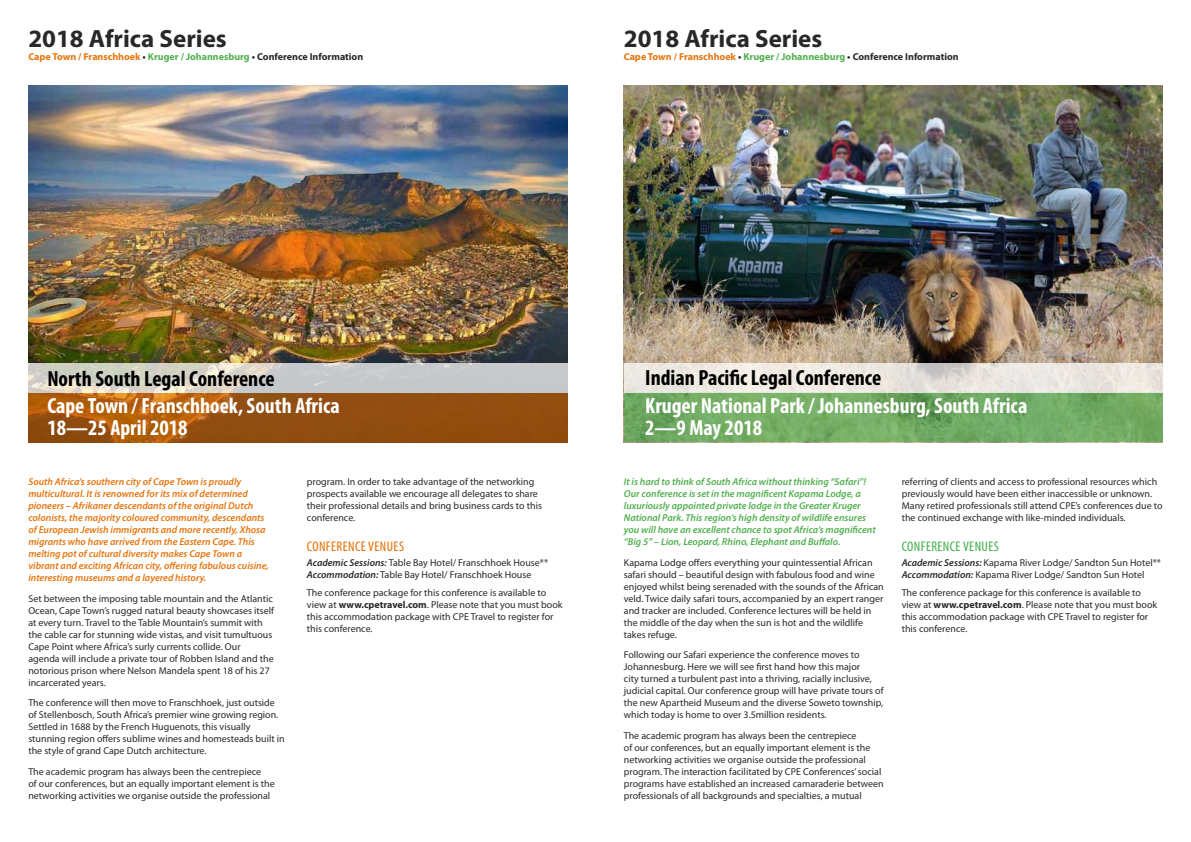
<style>
.page{position:relative;width:1191px;height:842px;background:#fff}
.page>*{position:absolute;margin:0;border:0;box-sizing:border-box;transform-origin:0 0}
.t1{font:700 25px "Myriad Pro";color:#292829}
.t2{font:700 condensed 22px/22px "Myriad Pro";color:#fff}
.t3{font:700 condensed 22px "Myriad Pro";color:#000}
.t4{font:condensed 14px "Myriad Pro";letter-spacing:.03em;color:#41ad49}
.t5{font:condensed 14px "Myriad Pro";letter-spacing:.03em;color:#e66d00}
.t6{font:10px/12px "Myriad Pro";color:#292829}
.t7{font:italic 600 10px/12px "Myriad Pro";color:#e7740d}
.t8{font:italic 600 10px/12px "Myriad Pro";color:#50b04e}
.t9{font:700 10px "Myriad Pro";color:#292829}
.s1{color:#e7740d}
.s2{color:#50b04e}
.s3{font-weight:600;font-style:italic}
.s4{font-weight:700}
</style>
<div class="page">
<img style="left:28px;top:85px;width:539px;height:278px">
<svg style="left:28px;top:393px;width:539px;height:50px;background:#9a520f"></svg>
<svg style="left:28px;top:363px;width:539px;height:30px;background:#cfcfca"></svg>
<img style="left:624px;top:85px;width:538px;height:278px">
<svg style="left:624px;top:393px;width:538px;height:49px;background:#71aa63"></svg>
<svg style="left:624px;top:363px;width:538px;height:30px;background:#eae5df"></svg>
<h1 class="t1" style="left:28px;top:22px;width:200px">2018 Africa Series</h1>
<h1 class="t1" style="left:624px;top:22px;width:200px">2018 Africa Series</h1>
<p class="t9" style="left:28px;top:50px;width:336px"><span class="s1">Cape Town / Franschhoek</span> • <span class="s2">Kruger / Johannesburg</span> • Conference Information</p>
<p class="t9" style="left:624px;top:50px;width:336px"><span class="s1">Cape Town / Franschhoek</span> • <span class="s2">Kruger / Johannesburg</span> • Conference Information</p>
<h2 class="t3" style="left:47px;top:365px;width:229px">North South Legal Conference</h2>
<h2 class="t2" style="left:47px;top:395px;width:294px">Cape Town / Franschhoek, South Africa<br>18—25 April 2018</h2>
<p class="t7" style="left:28px;top:476px;width:242px">South Africa’s southern city of Cape Town is proudly multicultural. It is renowned for its mix of determined pioneers – Afrikaner descendants of the original Dutch colonists, the majority coloured community, descendants of European Jewish immigrants and more recently, Xhosa migrants who have arrived from the Eastern Cape. This melting pot of cultural diversity makes Cape Town a vibrant and exciting African city, offering fabulous cuisine, interesting museums and a layered history.</p>
<p class="t6" style="left:28px;top:592px;width:247px">Set between the imposing table mountain and the Atlantic Ocean, Cape Town’s rugged natural beauty showcases itself at every turn. Travel to the Table Mountain’s summit with the cable car for stunning wide vistas, and visit tumultuous Cape Point where Africa’s surly currents collide. Our agenda will include a private tour of Robben Island and the notorious prison where Nelson Mandela spent 18 of his 27 incarcerated years.</p>
<p class="t6" style="left:28px;top:697px;width:258px">The conference will then move to Franschhoek, just outside of Stellenbosch, South Africa’s premier wine growing region.<br>Settled in 1688 by the French Huguenots, this visually stunning region offers sublime wines and homesteads built in the style of grand Cape Dutch architecture.</p>
<p class="t6" style="left:28px;top:765px;width:248px">The academic program has always been the centrepiece<br>of our conferences, but an equally important element is the networking activities we organise outside the professional</p>
<p class="t6" style="left:307px;top:476px;width:236px">program. In order to take advantage of the networking prospects available we encourage all delegates to share their professional details and bring business cards to this conference.</p>
<h3 class="t5" style="left:307px;top:538px;width:99px">CONFERENCE VENUES</h3>
<p class="t6" style="left:307px;top:557px;width:243px"><span class="s3">Academic Sessions:</span> Table Bay Hotel/ Franschhoek House**<br><span class="s3">Accommodation:</span> Table Bay Hotel/ Franschhoek House</p>
<p class="t6" style="left:307px;top:586px;width:257px">The conference package for this conference is available to view at <span class="s4">www.cpetravel.com</span>. Please note that you must book this accommodation package with CPE Travel to register for this conference.</p>
<h2 class="t3" style="left:645px;top:364px;width:238px">Indian Pacific Legal Conference</h2>
<h2 class="t2" style="left:645px;top:394px;width:384px">Kruger National Park / Johannesburg, South Africa<br>2—9 May 2018</h2>
<p class="t8" style="left:624px;top:476px;width:253px">It is hard to think of South Africa without thinking “Safari”!<br>Our conference is set in the magnificent Kapama Lodge, a luxuriously appointed private lodge in the Greater Kruger National Park. This region’s high density of wildlife ensures you will have an excellent chance to spot Africa’s magnificent “Big 5” – Lion, Leopard, Rhino, Elephant and Buffalo.</p>
<p class="t6" style="left:624px;top:556px;width:261px">Kapama Lodge offers everything your quintessential African safari should – beautiful design with fabulous food and wine enjoyed whilst being serenaded with the sounds of the African veld. Twice daily safari tours, accompanied by an expert ranger and tracker are included. Conference lectures will be held in the middle of the day when the sun is hot and the wildlife takes refuge.</p>
<p class="t6" style="left:624px;top:649px;width:261px">Following our Safari experience the conference moves to Johannesburg. Here we will see first hand how this major<br>city turned a turbulent past into a thriving, racially inclusive, judicial capital. Our conference group will have private tours of the new Apartheid Museum and the diverse Soweto township, which today is home to over 3.5million residents.</p>
<p class="t6" style="left:624px;top:729px;width:261px">The academic program has always been the centrepiece<br>of our conferences, but an equally important element is the networking activities we organise outside the professional program. The interaction facilitated by CPE Conferences’ social programs have established an increased camaraderie between professionals of all backgrounds and specialties, a mutual</p>
<p class="t6" style="left:901px;top:476px;width:262px">referring of clients and access to professional resources which previously would have been either inaccessible or unknown.<br>Many retired professionals still attend CPE’s conferences due to the continued exchange with like-minded individuals.</p>
<h3 class="t4" style="left:901px;top:538px;width:99px">CONFERENCE VENUES</h3>
<p class="t6" style="left:901px;top:557px;width:261px"><span class="s3">Academic Sessions:</span> Kapama River Lodge/ Sandton Sun Hotel**<br><span class="s3">Accommodation:</span> Kapama River Lodge/ Sandton Sun Hotel</p>
<p class="t6" style="left:901px;top:586px;width:257px">The conference package for this conference is available to view at <span class="s4">www.cpetravel.com</span>. Please note that you must book this accommodation package with CPE Travel to register for this conference.</p>
</div>
